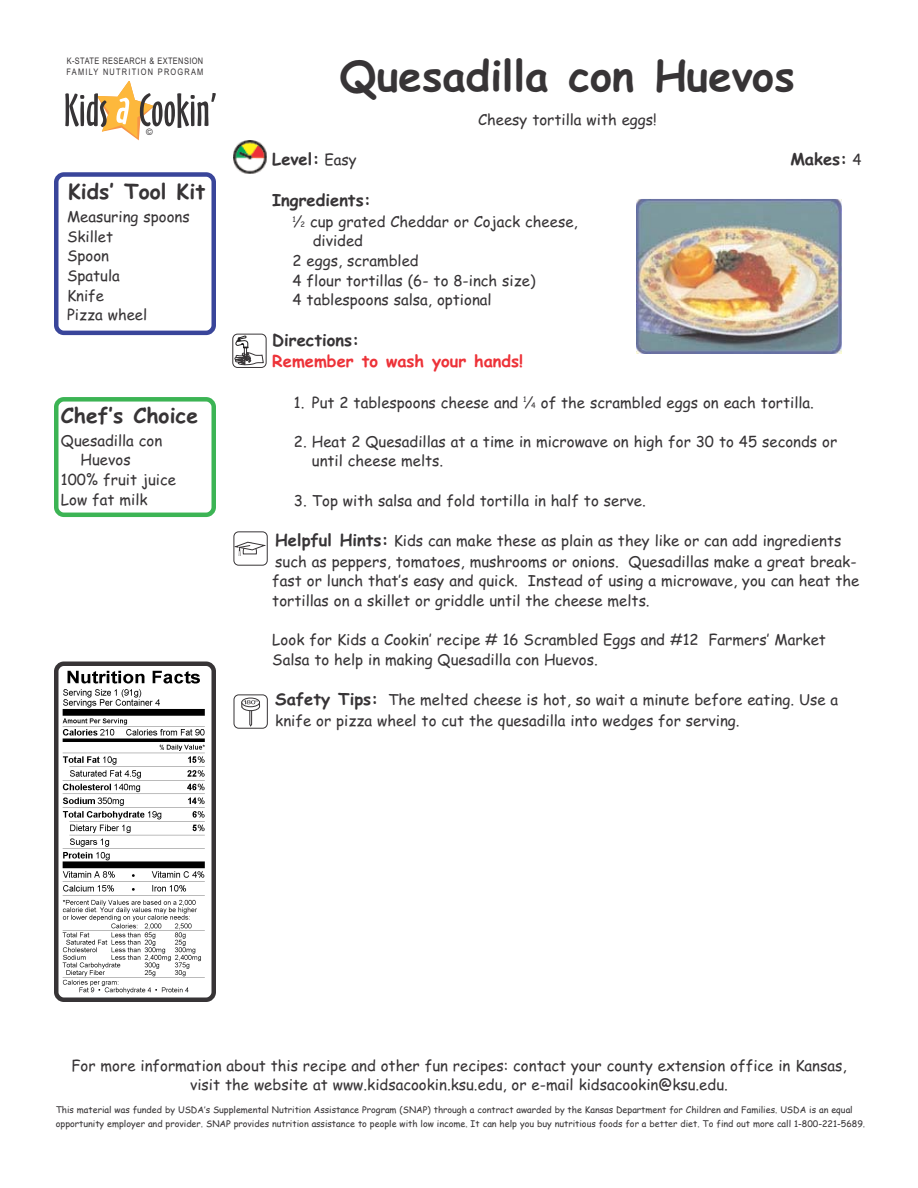
<style>
.page{position:relative;width:918px;height:1188px;background:#fff}
.page>*{position:absolute;margin:0;border:0;box-sizing:border-box;transform-origin:0 0}
.t1{font:700 42px "Comic Sans MS";color:#373436}
.t2{font:700 21px "Comic Sans MS";color:#373436}
.t3{font:700 16.5px "Comic Sans MS";color:#373436}
.t4{font:700 16.5px "Comic Sans MS";color:#ed3238}
.t5{font:15px/19.6px "Comic Sans MS";color:#373436}
.t6{font:9px/13.5px "Comic Sans MS";color:#373436}
.t7{font:9px/10.8px "Arial Narrow";letter-spacing:.06em;color:#373436}
.t8{font:9px "Arial";color:#373436}
.s1{font-weight:400;font-size:15px}
.s2{font-style:italic}
.s3{font-size:7.5px}
.s4{font-weight:700;font-size:16.5px}
</style>
<div class="page">
<svg style="left:54px;top:172px;width:162px;height:163px"></svg>
<svg style="left:54px;top:397px;width:162px;height:120px"></svg>
<svg style="left:634px;top:199px;width:211px;height:157px"></svg>
<img style="left:636px;top:199px;width:206px;height:154px">
<div style="left:234px;top:532px;width:34px;height:33px;border:1px solid #373436;border-radius:5px"></div>
<svg style="left:233px;top:541px;width:34px;height:15px"></svg>
<div style="left:234px;top:695px;width:34px;height:34px;border:1px solid #373436;border-radius:5px"></div>
<svg style="left:241px;top:698px;width:19px;height:9px"></svg>
<svg style="left:241px;top:700px;width:19px;height:27px"></svg>
<svg style="left:244px;top:140px;width:12px;height:1px"></svg>
<img style="left:234px;top:141px;width:33px;height:33px">
<svg style="left:54px;top:662px;width:162px;height:340px"></svg>
<svg style="left:235px;top:336px;width:28px;height:29px"></svg>
<div style="left:233px;top:334px;width:33px;height:34px;border:1px solid #373436;border-radius:5px"></div>
<svg style="left:65px;top:81px;width:151px;height:59px"></svg>
<p class="t7" style="left:67px;top:56px;width:138px">K-STATE RESEARCH &amp; EXTENSION<br>FAMILY NUTRITION PROGRAM</p>
<p class="t8" style="left:146px;top:127px;width:8px">©</p>
<h2 class="t2" style="left:68px;top:183px;width:139px">Kids’ Tool Kit</h2>
<p class="t5" style="left:67px;top:208px;width:124px">Measuring spoons<br>Skillet<br>Spoon<br>Spatula<br>Knife<br>Pizza wheel</p>
<h2 class="t2" style="left:61px;top:407px;width:139px">Chef’s Choice</h2>
<p class="t5" style="left:61px;top:432px;width:103px">Quesadilla con</p>
<p class="t5" style="left:81px;top:452px;width:52px">Huevos</p>
<p class="t5" style="left:61px;top:471px;width:117px">100% fruit juice</p>
<p class="t5" style="left:61px;top:491px;width:88px">Low fat milk</p>
<h1 class="t1" style="left:340px;top:59px;width:456px">Quesadilla con Huevos</h1>
<p class="t5" style="left:478px;top:111px;width:180px">Cheesy tortilla with eggs!</p>
<p class="t3" style="left:272px;top:152px;width:86px">Level: <span class="s1">Easy</span></p>
<p class="t3" style="left:790px;top:152px;width:73px">Makes: <span class="s1">4</span></p>
<p class="t3" style="left:272px;top:194px;width:100px">Ingredients:</p>
<p class="t5" style="left:293px;top:213px;width:287px"><sup>1</sup><span class="s2">/</span><span class="s3">2</span> cup grated Cheddar or Cojack cheese,</p>
<p class="t5" style="left:313px;top:233px;width:52px">divided</p>
<p class="t5" style="left:293px;top:252px;width:128px">2 eggs, scrambled</p>
<p class="t5" style="left:293px;top:272px;width:244px">4 flour tortillas (6- to 8-inch size)</p>
<p class="t5" style="left:293px;top:292px;width:201px">4 tablespoons salsa, optional</p>
<p class="t3" style="left:272px;top:333px;width:89px">Directions:</p>
<p class="t4" style="left:272px;top:355px;width:252px">Remember to wash your hands!</p>
<p class="t5" style="left:294px;top:394px;width:522px">1. Put 2 tablespoons cheese and <sup>1</sup><span class="s2">/</span><span class="s3">4</span> of the scrambled eggs on each tortilla.</p>
<p class="t5" style="left:312px;top:433px;width:527px;text-indent:-18px">2. Heat 2 Quesadillas at a time in microwave on high for 30 to 45 seconds or until cheese melts.</p>
<p class="t5" style="left:294px;top:492px;width:353px">3. Top with salsa and fold tortilla in half to serve.</p>
<p class="t5" style="left:272px;top:532px;width:589px"><span class="s4">Helpful Hints:</span> Kids can make these as plain as they like or can add ingredients such as peppers, tomatoes, mushrooms or onions. Quesadillas make a great break&shy;fast or lunch that’s easy and quick. Instead of using a microwave, you can heat the tortillas on a skillet or griddle until the cheese melts.</p>
<p class="t5" style="left:272px;top:632px;width:555px">Look for Kids a Cookin’ recipe # 16 Scrambled Eggs and #12 Farmers’ Market<br>Salsa to help in making Quesadilla con Huevos.</p>
<p class="t5" style="left:275px;top:691px;width:564px;line-height:20.4px"><span class="s4">Safety Tips:</span> The melted cheese is hot, so wait a minute before eating. Use a knife or pizza wheel to cut the quesadilla into wedges for serving.</p>
<p class="t5" style="left:71px;top:1057px;width:777px;text-align:center">For more information about this recipe and other fun recipes: contact your county extension office in Kansas, visit the website at www.kidsacookin.ksu.edu, or e-mail kidsacookin@ksu.edu.</p>
<p class="t6" style="left:56px;top:1103px;width:811px">This material was funded by USDA‛s Supplemental Nutrition Assistance Program (SNAP) through a contract awarded by the Kansas Department for Children and Families. USDA is an equal opportunity employer and provider. SNAP provides nutrition assistance to people with low income. It can help you buy nutritious foods for a better diet. To find out more call 1-800-221-5689.</p>
</div>
